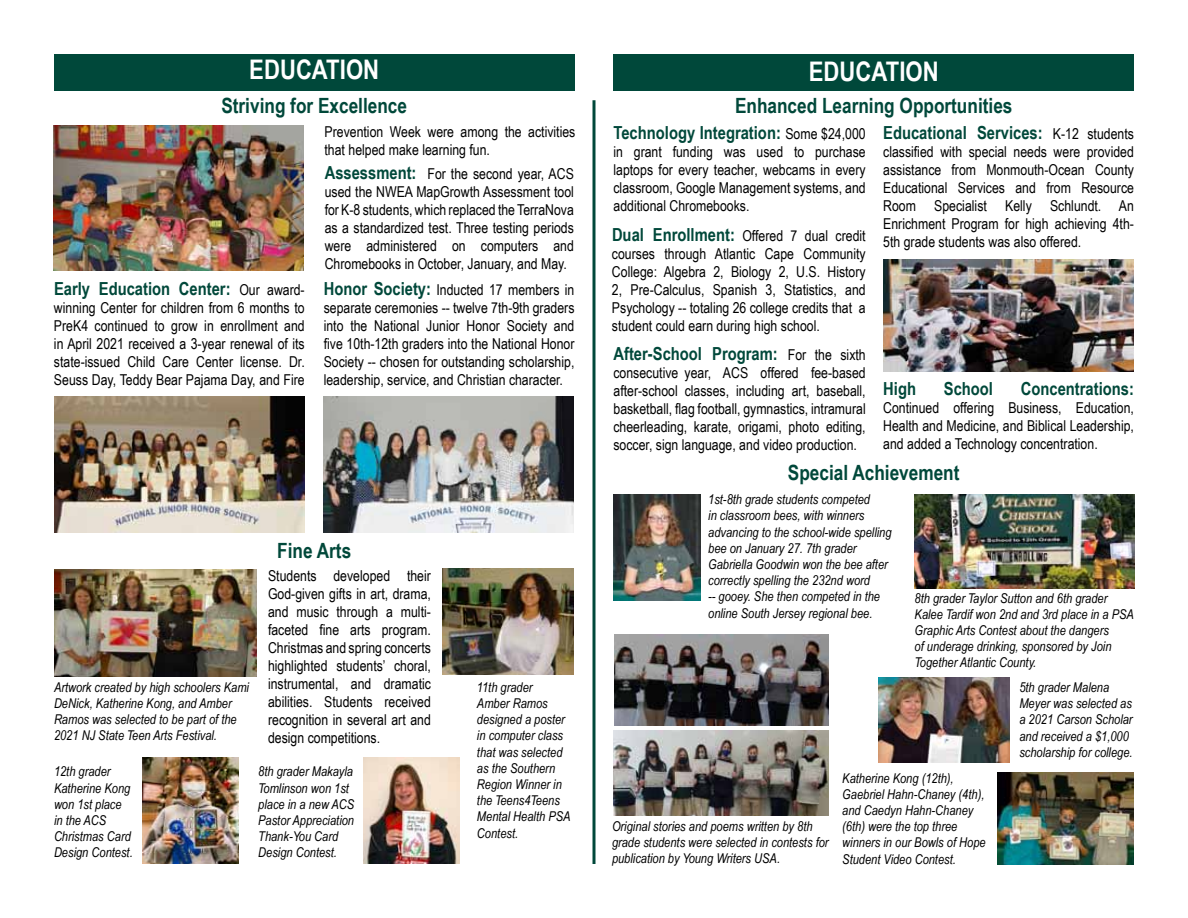
<style>
.page{position:relative;width:1188px;height:918px;background:#fff}
.page>*{position:absolute;margin:0;border:0;box-sizing:border-box;transform-origin:0 0}
.t1{font:700 27px "Arial Narrow";color:#fff}
.t2{font:700 21px "Arial Narrow";color:#00483a}
.t3{font:700 18px "Arial Narrow";color:#00483a}
.t4{font:15px/18px "Arial Narrow";color:#000;text-align:justify}
.t5{font:italic 13.5px/16.2px "Arial Narrow";color:#000}
.s1{font-weight:400;font-size:15px;color:#000}
.s2{font-weight:700;font-size:18px;color:#00483a}
</style>
<div class="page">
<svg style="left:592px;top:100px;width:4px;height:764px;background:#3f756b"></svg>
<img style="left:54px;top:126px;width:249px;height:145px">
<div style="left:54px;top:54px;width:520px;height:36px;background:#00483a"></div>
<div style="left:614px;top:54px;width:520px;height:36px;background:#00483a"></div>
<img style="left:54px;top:396px;width:251px;height:137px">
<img style="left:324px;top:396px;width:250px;height:137px">
<img style="left:883px;top:260px;width:251px;height:112px">
<img style="left:614px;top:634px;width:215px;height:92px">
<img style="left:614px;top:731px;width:215px;height:84px">
<img style="left:613px;top:494px;width:87px;height:107px">
<img style="left:915px;top:494px;width:219px;height:94px">
<img style="left:879px;top:678px;width:131px;height:85px">
<img style="left:142px;top:758px;width:96px;height:106px">
<img style="left:364px;top:758px;width:96px;height:106px">
<img style="left:442px;top:568px;width:131px;height:107px">
<img style="left:54px;top:570px;width:203px;height:106px">
<img style="left:997px;top:773px;width:137px;height:91px">
<h1 class="t1" style="left:248px;top:44px;width:131px">EDUCATION</h1>
<h2 class="t2" style="left:221px;top:90px;width:187px">Striving for Excellence</h2>
<h1 class="t1" style="left:249px;top:49px;width:131px">EDUCATION</h1>
<h1 class="t1" style="left:809px;top:51px;width:131px">EDUCATION</h1>
<h2 class="t2" style="left:735px;top:90px;width:279px">Enhanced Learning Opportunities</h2>
<p class="t4" style="left:325px;top:122px;width:252px">Prevention Week were among the activities that helped make learning fun.</p>
<p class="t3" style="left:54px;top:275px;width:252px">Early Education Center: <span class="s1">Our award-</span></p>
<p class="t4" style="left:54px;top:298px;width:252px">winning Center for children from 6 months to PreK4 continued to grow in enrollment and in April 2021 received a 3-year renewal of its state-issued Child Care Center license. Dr.<br>Seuss Day, Teddy Bear Pajama Day, and Fire</p>
<p class="t4" style="left:325px;top:164px;width:251px"><span class="s2">Assessment:</span> For the second year, ACS used the NWEA MapGrowth Assessment tool for K-8 students, which replaced the TerraNova as a standardized test. Three testing periods were administered on computers and Chromebooks in October, January, and May.</p>
<p class="t4" style="left:324px;top:280px;width:252px"><span class="s2">Honor Society:</span> Inducted 17 members in separate ceremonies -- twelve 7th-9th graders into the National Junior Honor Society and five 10th-12th graders into the National Honor Society -- chosen for outstanding scholarship, leadership, service, and Christian character.</p>
<p class="t5" style="left:54px;top:679px;width:197px">Artwork created by high schoolers Kami DeNick, Katherine Kong, and Amber Ramos was selected to be part of the 2021 NJ State Teen Arts Festival.</p>
<h2 class="t2" style="left:277px;top:535px;width:76px">Fine Arts</h2>
<p class="t4" style="left:268px;top:566px;width:164px">Students developed their God-given gifts in art, drama, and music through a multi&shy;faceted fine arts program.<br>Christmas and spring concerts highlighted students’ choral, instrumental, and dramatic abilities. Students received recognition in several art and design competitions.</p>
<p class="t5" style="left:54px;top:763px;width:80px">12th grader<br>Katherine Kong won 1st place in the ACS<br>Christmas Card<br>Design Contest.</p>
<p class="t5" style="left:258px;top:763px;width:97px">8th grader Makayla<br>Tomlinson won 1st place in a new ACS<br>Pastor Appreciation<br>Thank-You Card<br>Design Contest.</p>
<p class="t5" style="left:477px;top:679px;width:95px">11th grader<br>Amber Ramos designed a poster in computer class that was selected as the Southern<br>Region Winner in the Teens4Teens<br>Mental Health PSA<br>Contest.</p>
<p class="t3" style="left:614px;top:119px;width:254px">Technology Integration: <span class="s1">Some $24,000</span></p>
<p class="t4" style="left:614px;top:142px;width:254px">in grant funding was used to purchase laptops for every teacher, webcams in every classroom, Google Management systems, and additional Chromebooks.</p>
<p class="t4" style="left:612px;top:226px;width:255px"><span class="s2">Dual Enrollment:</span> Offered 7 dual credit courses through Atlantic Cape Community College: Algebra 2, Biology 2, U.S. History 2, Pre-Calculus, Spanish 3, Statistics, and Psychology -- totaling 26 college credits that a student could earn during high school.</p>
<p class="t3" style="left:614px;top:340px;width:254px">After-School Program: <span class="s1">For the sixth</span></p>
<p class="t4" style="left:613px;top:363px;width:254px">consecutive year, ACS offered fee-based after-school classes, including art, baseball, basketball, flag football, gymnastics, intramural cheerleading, karate, origami, photo editing, soccer, sign language, and video production.</p>
<p class="t3" style="left:883px;top:119px;width:252px">Educational Services: <span class="s1">K-12 students</span></p>
<p class="t4" style="left:883px;top:142px;width:252px">classified with special needs were provided assistance from Monmouth-Ocean County Educational Services and from Resource Room Specialist Kelly Schlundt. An Enrichment Program for high achieving 4th-5th grade students was also offered.</p>
<p class="t3" style="left:883px;top:375px;width:34px">High</p>
<p class="t3" style="left:944px;top:375px;width:51px">School</p>
<p class="t3" style="left:1021px;top:375px;width:115px">Concentrations:</p>
<p class="t4" style="left:883px;top:399px;width:252px">Continued offering Business, Education, Health and Medicine, and Biblical Leadership, and added a Technology concentration.</p>
<h2 class="t2" style="left:788px;top:457px;width:173px">Special Achievement</h2>
<p class="t5" style="left:708px;top:491px;width:185px">1st-8th grade students competed<br>in classroom bees, with winners advancing to the school-wide spelling bee on January 27. 7th grader Gabriella Goodwin won the bee after correctly spelling the 232nd word<br>-- gooey. She then competed in the online South Jersey regional bee.</p>
<p class="t5" style="left:915px;top:590px;width:221px">8th grader Taylor Sutton and 6th grader Kalee Tardif won 2nd and 3rd place in a PSA Graphic Arts Contest about the dangers<br>of underage drinking, sponsored by Join Together Atlantic County.</p>
<p class="t5" style="left:1019px;top:679px;width:115px">5th grader Malena<br>Meyer was selected as a 2021 Carson Scholar and received a $1,000 scholarship for college.</p>
<p class="t5" style="left:612px;top:818px;width:218px">Original stories and poems written by 8th grade students were selected in contests for publication by Young Writers USA.</p>
<p class="t5" style="left:842px;top:769px;width:145px">Katherine Kong (12th),<br>Gaebriel Hahn-Chaney (4th), and Caedyn Hahn-Chaney (6th) were the top three winners in our Bowls of Hope<br>Student Video Contest.</p>
</div>
